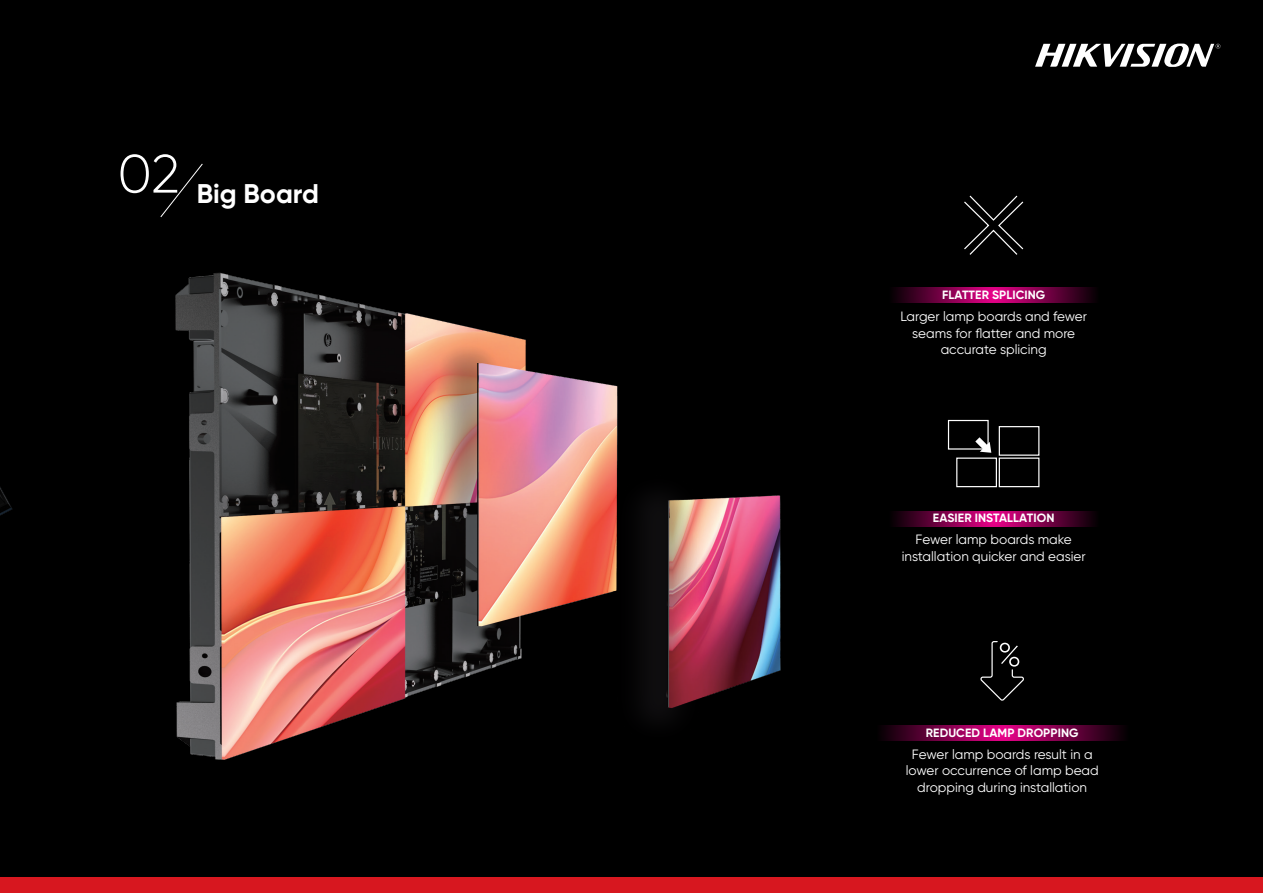
<style>
.page{position:relative;width:1263px;height:893px;background:#fff}
.page>*{position:absolute;margin:0;border:0;box-sizing:border-box;transform-origin:0 0}
.t1{font:300 54px "Gilroy";color:#fff}
.t2{font:700 27px "Gilroy";color:#fff}
.t3{font:13.5px/16.2px "Gilroy";color:#fff;text-align:center}
.t4{font:700 12px "Gilroy";letter-spacing:.01em;color:#fff}
</style>
<div class="page">
<div style="left:0;top:0;width:1263px;height:877px;background:#000"></div>
<svg style="left:889px;top:287px;width:210px;height:16px;background:#760045"></svg>
<svg style="left:889px;top:511px;width:210px;height:16px;background:#760045"></svg>
<svg style="left:876px;top:725px;width:252px;height:16px;background:#760045"></svg>
<div style="left:0;top:180px;width:72px;height:674px;background:#000"></div>
<div style="left:160px;top:163px;width:44px;height:54px;background:#000"></div>
<img style="left:97px;top:217px;width:685px;height:548px">
<div style="left:999px;top:426px;width:40px;height:30px;border:1px solid #fff"></div>
<div style="left:999px;top:458px;width:40px;height:29px;border:1px solid #fff"></div>
<div style="left:956px;top:458px;width:41px;height:29px;border:1px solid #fff"></div>
<div style="left:948px;top:420px;width:41px;height:30px;border:1px solid #fff"></div>
<svg style="left:975px;top:437px;width:16px;height:16px"></svg>
<svg style="left:963px;top:194px;width:61px;height:62px;background:#151515"></svg>
<svg style="left:980px;top:640px;width:46px;height:62px;background:#181818"></svg>
<svg style="left:1035px;top:43px;width:185px;height:24px"></svg>
<div style="left:0;top:877px;width:1263px;height:16px;background:#d7171f"></div>
<h1 class="t1" style="left:118px;top:141px;width:63px">02</h1>
<h2 class="t2" style="left:197px;top:176px;width:124px">Big Board</h2>
<p class="t4" style="left:942px;top:288px;width:105px">FLATTER SPLICING</p>
<p class="t3" style="left:900px;top:308px;width:188px">Larger lamp boards and fewer seams for flatter and more accurate splicing</p>
<p class="t4" style="left:933px;top:511px;width:123px">EASIER INSTALLATION</p>
<p class="t3" style="left:902px;top:531px;width:185px">Fewer lamp boards make installation quicker and easier</p>
<p class="t4" style="left:926px;top:725px;width:154px">REDUCED LAMP DROPPING</p>
<p class="t3" style="left:906px;top:746px;width:195px">Fewer lamp boards result in a lower occurrence of lamp bead dropping during installation</p>
</div>
